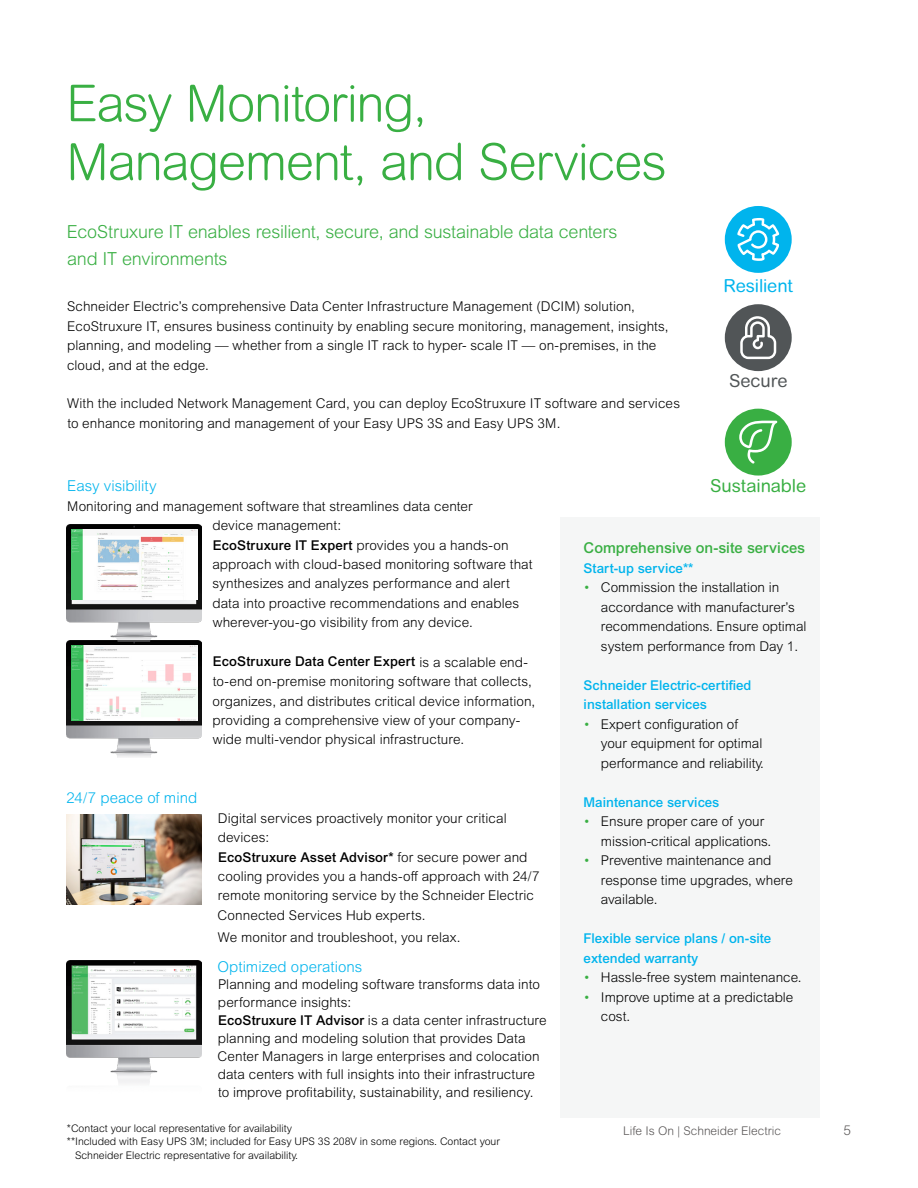
<style>
.page{position:relative;width:918px;height:1188px;background:#fff}
.page>*{position:absolute;margin:0;border:0;box-sizing:border-box;transform-origin:0 0}
.t1{font:300 51px/58.5px "Arial Rounded MT Pro";letter-spacing:-.025em;color:#39af43}
.t2{font:300 18px/27px "Arial MT Pro";letter-spacing:-.01em;color:#39af43}
.t3{font:18px "Arial Rounded MT Pro";letter-spacing:-.005em;color:#39af43}
.t4{font:18px "Arial Rounded MT Pro";letter-spacing:-.01em;color:#00b4ed}
.t5{font:18px "Arial Rounded MT Pro";letter-spacing:-.005em;color:#515557}
.t6{font:300 15px "Arial MT Pro";color:#00b4ed}
.t7{font:500 15px "Arial MT Pro";color:#39af43}
.t8{font:300 13.5px/19.5px "Arial MT Pro";letter-spacing:.005em;color:#000}
.t9{font:500 13.5px/19.5px "Arial MT Pro";color:#00b4ed}
.t10{font:300 13.5px "Arial MT Pro";color:#5a5757}
.t11{font:300 12px "Arial Rounded MT Pro";color:#5a5757}
.t12{font:300 10.5px "Arial MT Pro";color:#000}
.s1{font-weight:500}
.s2{color:#39af43}
</style>
<div class="page">
<div style="left:560px;top:518px;width:260px;height:600px;background:#f5f6f6"></div>
<div style="left:725px;top:206px;width:67px;height:67px;background:#00b4ed;border-radius:50%"></div>
<svg style="left:737px;top:218px;width:42px;height:43px"></svg>
<div style="left:725px;top:304px;width:67px;height:67px;background:#515557;border-radius:50%"></div>
<svg style="left:740px;top:316px;width:36px;height:43px"></svg>
<div style="left:725px;top:409px;width:67px;height:67px;background:#39af43;border-radius:50%"></div>
<svg style="left:739px;top:421px;width:38px;height:43px"></svg>
<img style="left:67px;top:525px;width:135px;height:232px">
<img style="left:71px;top:645px;width:127px;height:75px">
<img style="left:67px;top:815px;width:135px;height:89px">
<img style="left:67px;top:960px;width:135px;height:123px">
<img style="left:71px;top:530px;width:127px;height:69px">
<h1 class="t1" style="left:66px;top:76px;width:602px">Easy Monitoring,<br>Management, and Services</h1>
<h2 class="t2" style="left:67px;top:218px;width:552px">EcoStruxure IT enables resilient, secure, and sustainable data centers and IT environments</h2>
<p class="t8" style="left:67px;top:297px;width:603px">Schneider Electric’s comprehensive Data Center Infrastructure Management (DCIM) solution, EcoStruxure IT, ensures business continuity by enabling secure monitoring, management, insights, planning, and modeling — whether from a single IT rack to hyper- scale IT — on-premises, in the cloud, and at the edge.</p>
<p class="t8" style="left:67px;top:394px;width:614px">With the included Network Management Card, you can deploy EcoStruxure IT software and services to enhance monitoring and management of your Easy UPS 3S and Easy UPS 3M.</p>
<h2 class="t4" style="left:724px;top:275px;width:71px">Resilient</h2>
<h2 class="t5" style="left:729px;top:370px;width:60px">Secure</h2>
<p class="t6" style="left:67px;top:477px;width:91px">Easy visibility</p>
<p class="t8" style="left:212px;top:496px;width:322px;text-indent:-145px">Monitoring and management software that streamlines data center<br>device management:<br><span class="s1">EcoStruxure IT Expert</span> provides you a hands-on approach with cloud-based monitoring software that synthesizes and analyzes performance and alert data into proactive recommendations and enables wherever-you-go visibility from any device.</p>
<p class="t8" style="left:212px;top:652px;width:324px"><span class="s1">EcoStruxure Data Center Expert</span> is a scalable end&shy;to-end on-premise monitoring software that collects, organizes, and distributes critical device information, providing a comprehensive view of your company&shy;wide multi-vendor physical infrastructure.</p>
<p class="t6" style="left:67px;top:789px;width:132px">24/7 peace of mind</p>
<p class="t8" style="left:218px;top:808px;width:324px">Digital services proactively monitor your critical devices:<br><span class="s1">EcoStruxure Asset Advisor*</span> for secure power and cooling provides you a hands-off approach with 24/7 remote monitoring service by the Schneider Electric Connected Services Hub experts.</p>
<p class="t8" style="left:218px;top:928px;width:244px">We monitor and troubleshoot, you relax.</p>
<p class="t6" style="left:218px;top:958px;width:146px">Optimized operations</p>
<p class="t8" style="left:218px;top:976px;width:331px;line-height:18px">Planning and modeling software transforms data into performance insights:<br><span class="s1">EcoStruxure IT Advisor</span> is a data center infrastructure planning and modeling solution that provides Data Center Managers in large enterprises and colocation data centers with full insights into their infrastructure to improve profitability, sustainability, and resiliency.</p>
<p class="t12" style="left:67px;top:1122px;width:227px">*Contact your local representative for availability</p>
<p class="t12" style="left:67px;top:1135px;width:434px">**Included with Easy UPS 3M; included for Easy UPS 3S 208V in some regions. Contact your</p>
<p class="t12" style="left:75px;top:1149px;width:224px">Schneider Electric representative for availability.</p>
<h2 class="t3" style="left:710px;top:475px;width:98px">Sustainable</h2>
<p class="t7" style="left:584px;top:539px;width:223px">Comprehensive on-site services</p>
<p class="t9" style="left:584px;top:559px;width:111px">Start-up service**</p>
<p class="t8" style="left:601px;top:578px;width:207px;text-indent:-17px"><span class="s2">•</span> Commission the installation in accordance with manufacturer’s recommendations. Ensure optimal system performance from Day 1.</p>
<p class="t9" style="left:584px;top:676px;width:169px">Schneider Electric-certified installation services</p>
<p class="t8" style="left:601px;top:714px;width:165px;text-indent:-17px"><span class="s2">•</span> Expert configuration of your equipment for optimal performance and reliability.</p>
<p class="t9" style="left:584px;top:793px;width:137px">Maintenance services</p>
<p class="t8" style="left:601px;top:812px;width:172px;text-indent:-17px"><span class="s2">•</span> Ensure proper care of your mission-critical applications.</p>
<p class="t8" style="left:601px;top:851px;width:194px;text-indent:-17px"><span class="s2">•</span> Preventive maintenance and response time upgrades, where available.</p>
<p class="t9" style="left:584px;top:929px;width:189px">Flexible service plans / on-site extended warranty</p>
<p class="t8" style="left:584px;top:968px;width:219px"><span class="s2">•</span> Hassle-free system maintenance.</p>
<p class="t8" style="left:601px;top:987px;width:194px;text-indent:-17px"><span class="s2">•</span> Improve uptime at a predictable cost.</p>
<p class="t11" style="left:623px;top:1123px;width:159px">Life Is On | Schneider Electric</p>
<p class="t10" style="left:844px;top:1121px;width:9px">5</p>
</div>
